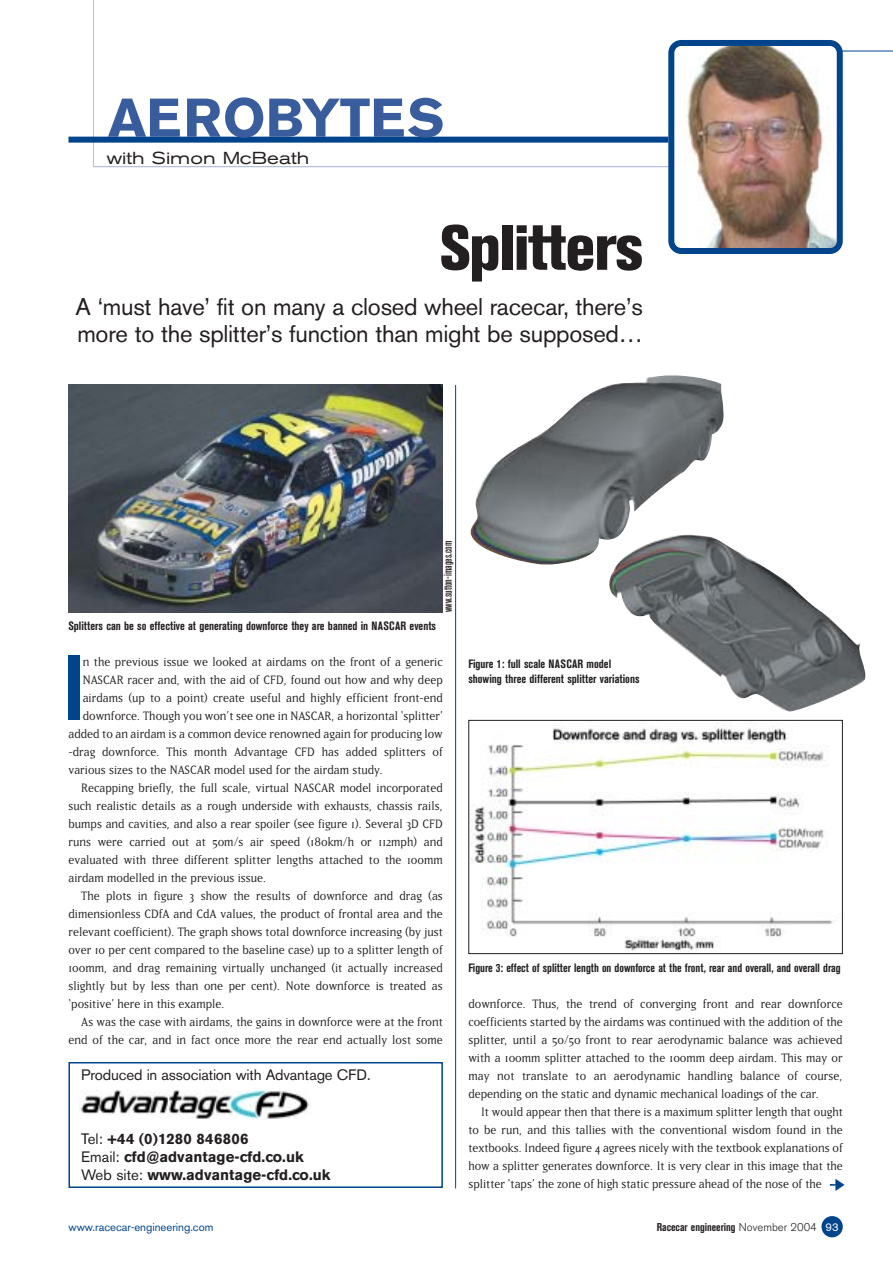
<style>
.page{position:relative;width:893px;height:1263px;background:#fff}
.page>*{position:absolute;margin:0;border:0;box-sizing:border-box;transform-origin:0 0}
.t1{font:700 91.5px "Akzidenz Grot Con BQ";color:#00448c}
.t2{font:800 63px "Akzidenz Grot Con BQ";letter-spacing:-.02em;color:#231f20}
.t3{font:700 54px "Akzidenz Grotesk BE";color:#385c9c}
.t4{font:24px/27px "Akzidenz Grotesk BE";letter-spacing:-.01em;color:#231f20}
.t5{font:expanded 17.25px "Akzidenz Grotesk BE";color:#231f20}
.t6{font:700 15px/18px "Akzidenz Grotesk BE";color:#231f20}
.t7{font:15px "Akzidenz Grotesk BE";letter-spacing:-.01em;color:#231f20}
.t8{font:14.25px/18px "Matrix";color:#231f20;text-align:justify}
.t9{font:700 12px/15px "Akzidenz Grot Con BQ";color:#231f20}
.t10{font:700 11.25px "Akzidenz Grot Con BQ";color:#231f20}
.t11{font:11.25px "Akzidenz Grotesk BE";color:#00448c}
.t12{font:500 11.25px "Akzidenz Grot Con BQ";color:#231f20}
.s1{font-weight:400}
.s2{font-family:"Akzidenz Grotesk BE";font-weight:300}
.s3{font-family:"Akzidenz Grotesk BE";font-weight:400;color:#fff}
</style>
<div class="page">
<div style="left:821px;top:1216px;width:21px;height:21px;background:#00448c;border-radius:50%"></div>
<hr style="left:750px;top:51px;width:142px;height:1px;background:#00448c">
<hr style="left:93px;top:0;width:1px;height:167px;background:#bbbdc0">
<div style="left:68px;top:1062px;width:375px;height:126px;border:2px solid #00448c"></div>
<hr style="left:93px;top:166px;width:575px;height:1px;background:#a4aed2">
<div style="left:68px;top:137px;width:600px;height:6px;background:#00448c"></div>
<svg style="left:668px;top:40px;width:174px;height:214px"></svg>
<img style="left:79px;top:1090px;width:230px;height:30px">
<img style="left:470px;top:375px;width:254px;height:189px">
<hr style="left:455px;top:385px;width:1px;height:803px;background:#00448c">
<img style="left:470px;top:724px;width:363px;height:228px">
<div style="left:468px;top:720px;width:374px;height:234px;border:1px solid #231f20"></div>
<img style="left:68px;top:385px;width:375px;height:227px">
<img style="left:608px;top:535px;width:258px;height:177px">
<h3 class="t3" style="left:108px;top:99px;width:338px">AEROBYTES</h3>
<p class="t5" style="left:107px;top:151px;width:204px">with Simon McBeath</p>
<h2 class="t2" style="left:440px;top:223px;width:204px">Splitters</h2>
<h3 class="t4" style="left:76px;top:296px;width:568px">A ‘must have’ fit on many a closed wheel racecar, there’s more to the splitter’s function than might be supposed…</h3>
<p class="t9" style="left:68px;top:620px;width:369px">Splitters can be so effective at generating downforce they are banned in NASCAR events</p>
<p class="t12" style="left:443px;top:612px;width:73px;rotate:-90deg">www.sutton-images.com</p>
<h1 class="t1" style="left:64px;top:652px;width:22px">I</h1>
<p class="t8" style="left:83px;top:652px;width:361px">n the previous issue we looked at airdams on the front of a generic</p>
<p class="t8" style="left:83px;top:670px;width:361px">NASCAR racer and, with the aid of CFD, found out how and why deep</p>
<p class="t8" style="left:83px;top:688px;width:361px">airdams (up to a point) create useful and highly efficient front-end</p>
<p class="t8" style="left:83px;top:706px;width:361px">downforce. Though you won’t see one in NASCAR, a horizontal ‘splitter’</p>
<p class="t8" style="left:68px;top:724px;width:376px">added to an airdam is a common device renowned again for producing low</p>
<p class="t8" style="left:68px;top:742px;width:376px">-drag downforce. This month Advantage CFD has added splitters of</p>
<p class="t8" style="left:68px;top:760px;width:316px">various sizes to the NASCAR model used for the airdam study.</p>
<p class="t8" style="left:81px;top:778px;width:363px">Recapping briefly, the full scale, virtual NASCAR model incorporated</p>
<p class="t8" style="left:68px;top:796px;width:376px">such realistic details as a rough underside with exhausts, chassis rails,</p>
<p class="t8" style="left:68px;top:814px;width:376px">bumps and cavities, and also a rear spoiler (see figure 1). Several 3D CFD</p>
<p class="t8" style="left:68px;top:832px;width:376px">runs were carried out at 50m/s air speed (180km/h or 112mph) and</p>
<p class="t8" style="left:68px;top:850px;width:376px">evaluated with three different splitter lengths attached to the 100mm</p>
<p class="t8" style="left:68px;top:868px;width:199px">airdam modelled in the previous issue.</p>
<p class="t8" style="left:81px;top:886px;width:363px">The plots in figure 3 show the results of downforce and drag (as</p>
<p class="t8" style="left:68px;top:904px;width:376px">dimensionless CDfA and CdA values, the product of frontal area and the</p>
<p class="t8" style="left:68px;top:922px;width:376px">relevant coefficient). The graph shows total downforce increasing (by just</p>
<p class="t8" style="left:68px;top:940px;width:376px">over 10 per cent compared to the baseline case) up to a splitter length of</p>
<p class="t8" style="left:68px;top:958px;width:376px">100mm, and drag remaining virtually unchanged (it actually increased</p>
<p class="t8" style="left:68px;top:976px;width:376px">slightly but by less than one per cent). Note downforce is treated as</p>
<p class="t8" style="left:68px;top:994px;width:158px">‘positive’ here in this example.</p>
<p class="t8" style="left:81px;top:1012px;width:363px">As was the case with airdams, the gains in downforce were at the front</p>
<p class="t8" style="left:68px;top:1030px;width:376px">end of the car, and in fact once more the rear end actually lost some</p>
<p class="t7" style="left:81px;top:1069px;width:291px">Produced in association with Advantage CFD.</p>
<p class="t6" style="left:81px;top:1131px;width:251px"><span class="s1">Tel:</span> +44 (0)1280 846806<br><span class="s1">Email:</span> cfd@advantage-cfd.co.uk<br><span class="s1">Web site:</span> www.advantage-cfd.co.uk</p>
<p class="t9" style="left:468px;top:657px;width:173px">Figure 1: full scale NASCAR model showing three different splitter variations</p>
<p class="t9" style="left:468px;top:962px;width:373px">Figure 3: effect of splitter length on downforce at the front, rear and overall, and overall drag</p>
<p class="t8" style="left:468px;top:994px;width:376px">downforce. Thus, the trend of converging front and rear downforce coefficients started by the airdams was continued with the addition of the splitter, until a 50/50 front to rear aerodynamic balance was achieved with a 100mm splitter attached to the 100mm deep airdam. This may or may not translate to an aerodynamic handling balance of course, depending on the static and dynamic mechanical loadings of the car.</p>
<p class="t8" style="left:468px;top:1102px;width:376px;text-indent:13px">It would appear then that there is a maximum splitter length that ought to be run, and this tallies with the conventional wisdom found in the textbooks. Indeed figure 4 agrees nicely with the textbook explanations of how a splitter generates downforce. It is very clear in this image that the splitter ‘taps’ the zone of high static pressure ahead of the nose of the</p>
<p class="t11" style="left:68px;top:1223px;width:147px">www.racecar-engineering.com</p>
<p class="t10" style="left:657px;top:1222px;width:183px">Racecar engineering <span class="s2">November 2004</span> <span class="s3">93</span></p>
</div>
